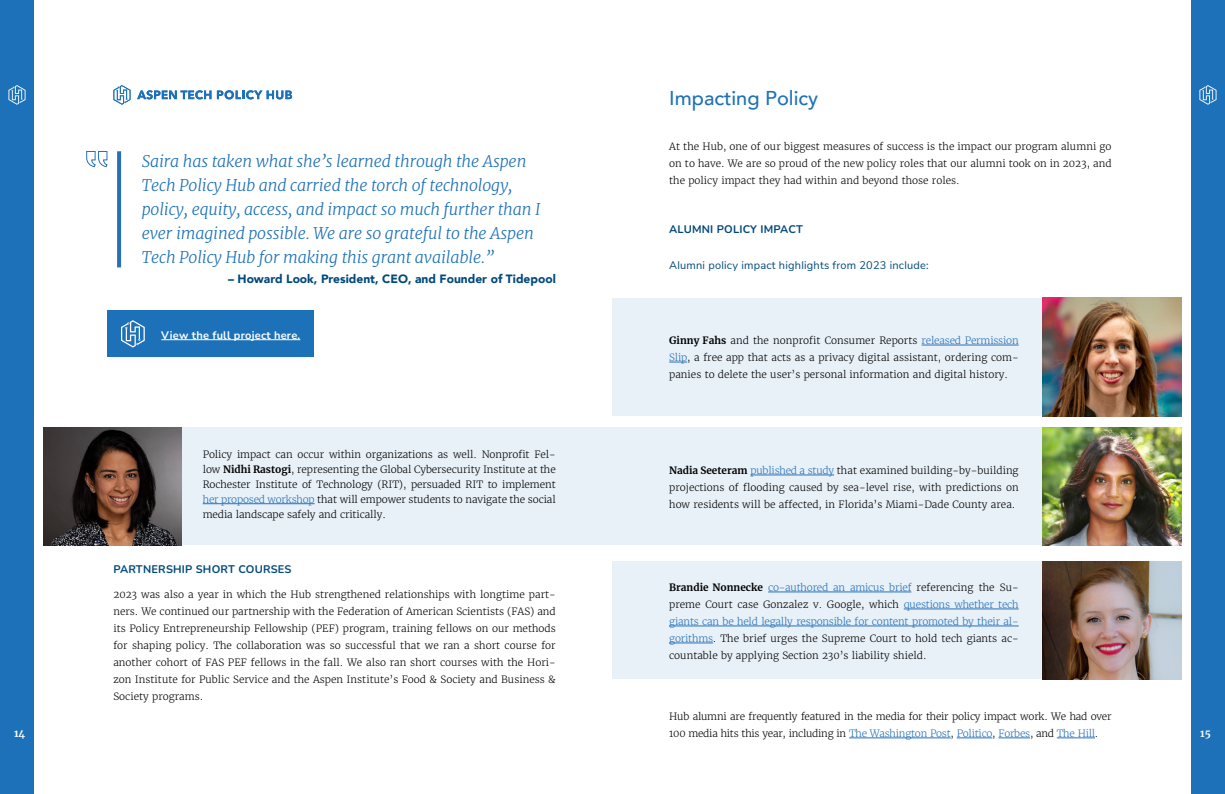
<style>
.page{position:relative;width:1225px;height:794px;background:#fff}
.page>*{position:absolute;margin:0;border:0;box-sizing:border-box;transform-origin:0 0}
.t1{font:500 20px "Avenir";color:#1d71b8}
.t2{font:italic 300 16px/24px "Merriweather";letter-spacing:-.01em;color:#1d71b8}
.t3{font:900 12px "Avenir";color:#00497b}
.t4{font:11px "Nunito Sans";letter-spacing:.02em;color:#00497b}
.t5{font:700 11px "Nunito";letter-spacing:.02em;color:#00497b}
.t6{font:700 11px "Nunito";letter-spacing:.02em;color:#fff}
.t7{font:300 10px/17px "Merriweather";color:#000;text-align:justify}
.t8{font:300 10px "Merriweather";letter-spacing:-.025em;color:#000}
.t9{font:700 10px "Merriweather";color:#fff}
.s1{font-weight:700}
.s2{color:#2770b7}
</style>
<div class="page">
<div style="left:1191px;top:0;width:34px;height:794px;background:#1d71b8"></div>
<svg style="left:1199px;top:85px;width:17px;height:20px"></svg>
<div style="left:0;top:0;width:34px;height:794px;background:#1d71b8"></div>
<svg style="left:8px;top:85px;width:18px;height:20px"></svg>
<div style="left:107px;top:310px;width:207px;height:47px;background:#1d71b8"></div>
<div style="left:168px;top:427px;width:448px;height:118px;background:#e8f1f8"></div>
<div style="left:612px;top:297px;width:569px;height:118px;background:#e8f1f8"></div>
<div style="left:616px;top:427px;width:497px;height:118px;background:#e8f1f8"></div>
<div style="left:612px;top:561px;width:569px;height:118px;background:#e8f1f8"></div>
<img style="left:43px;top:428px;width:138px;height:117px">
<img style="left:1042px;top:297px;width:139px;height:120px">
<img style="left:1042px;top:427px;width:139px;height:118px">
<img style="left:1042px;top:561px;width:139px;height:118px">
<svg style="left:117px;top:151px;width:4px;height:116px"></svg>
<hr style="left:161px;top:339px;width:139px;height:1px;background:#fff">
<hr style="left:203px;top:503px;width:112px;height:1px;background:#2770b7">
<hr style="left:921px;top:345px;width:97px;height:1px;background:#2770b7">
<svg style="left:669px;top:362px;width:18px;height:1px"></svg>
<hr style="left:750px;top:475px;width:84px;height:1px;background:#2770b7">
<hr style="left:768px;top:591px;width:143px;height:1px;background:#2770b7">
<hr style="left:903px;top:608px;width:115px;height:1px;background:#2770b7">
<hr style="left:669px;top:625px;width:349px;height:1px;background:#2770b7">
<hr style="left:669px;top:642px;width:44px;height:1px;background:#2770b7">
<hr style="left:849px;top:737px;width:101px;height:1px;background:#2770b7">
<hr style="left:956px;top:737px;width:36px;height:1px;background:#2770b7">
<hr style="left:998px;top:737px;width:32px;height:1px;background:#2770b7">
<hr style="left:1056px;top:737px;width:39px;height:1px;background:#2770b7">
<svg style="left:113px;top:85px;width:17px;height:20px"></svg>
<svg style="left:137px;top:90px;width:74px;height:9px"></svg>
<svg style="left:217px;top:90px;width:75px;height:9px"></svg>
<svg style="left:86px;top:151px;width:21px;height:16px"></svg>
<svg style="left:121px;top:320px;width:24px;height:27px"></svg>
<p class="t2" style="left:142px;top:149px;width:400px">Saira has taken what she’s learned through the Aspen Tech Policy Hub and carried the torch of technology, policy, equity, access, and impact so much further than I ever imagined possible. We are so grateful to the Aspen Tech Policy Hub for making this grant available.”</p>
<p class="t3" style="left:228px;top:269px;width:329px">– Howard Look, President, CEO, and Founder of Tidepool</p>
<p class="t6" style="left:161px;top:327px;width:140px">View the full project here.</p>
<p class="t7" style="left:203px;top:447px;width:354px;line-height:15px">Policy impact can occur within organizations as well. Nonprofit Fel&shy;low <span class="s1">Nidhi Rastogi</span>, representing the Global Cybersecurity Institute at the Rochester Institute of Technology (RIT), persuaded RIT to implement <span class="s2">her proposed workshop</span> that will empower students to navigate the social media landscape safely and critically.</p>
<p class="t5" style="left:113px;top:561px;width:180px">PARTNERSHIP SHORT COURSES</p>
<p class="t7" style="left:113px;top:586px;width:444px">2023 was also a year in which the Hub strengthened relationships with longtime part&shy;ners. We continued our partnership with the Federation of American Scientists (FAS) and its Policy Entrepreneurship Fellowship (PEF) program, training fellows on our methods for shaping policy. The collaboration was so successful that we ran a short course for another cohort of FAS PEF fellows in the fall. We also ran short courses with the Hori&shy;zon Institute for Public Service and the Aspen Institute’s Food &amp; Society and Business &amp; Society programs.</p>
<h1 class="t1" style="left:669px;top:81px;width:150px">Impacting Policy</h1>
<p class="t7" style="left:669px;top:138px;width:444px">At the Hub, one of our biggest measures of success is the impact our program alumni go on to have. We are so proud of the new policy roles that our alumni took on in 2023, and the policy impact they had within and beyond those roles.</p>
<p class="t5" style="left:669px;top:222px;width:135px">ALUMNI POLICY IMPACT</p>
<p class="t4" style="left:669px;top:257px;width:261px">Alumni policy impact highlights from 2023 include:</p>
<p class="t7" style="left:669px;top:332px;width:351px"><span class="s1">Ginny Fahs</span> and the nonprofit Consumer Reports <span class="s2">released Permission Slip</span>, a free app that acts as a privacy digital assistant, ordering com&shy;panies to delete the user’s personal information and digital history.</p>
<p class="t7" style="left:669px;top:462px;width:351px"><span class="s1">Nadia Seeteram</span> <span class="s2">published a study</span> that examined building-by-building projections of flooding caused by sea-level rise, with predictions on how residents will be affected, in Florida’s Miami-Dade County area.</p>
<p class="t7" style="left:669px;top:579px;width:351px"><span class="s1">Brandie Nonnecke</span> <span class="s2">co-authored an amicus brief</span> referencing the Su&shy;preme Court case Gonzalez v. Google, which <span class="s2">questions whether tech giants can be held legally responsible for content promoted by their al&shy;gorithms</span>. The brief urges the Supreme Court to hold tech giants ac&shy;countable by applying Section 230’s liability shield.</p>
<p class="t8" style="left:669px;top:710px;width:444px">Hub alumni are frequently featured in the media for their policy impact work. We had over</p>
<p class="t9" style="left:14px;top:726px;width:13px">14</p>
<p class="t8" style="left:669px;top:727px;width:431px">100 media hits this year, including in <span class="s2">The Washington Post</span>, <span class="s2">Politico</span>, <span class="s2">Forbes</span>, and <span class="s2">The Hill</span>.</p>
<p class="t9" style="left:1200px;top:726px;width:12px">15</p>
</div>
